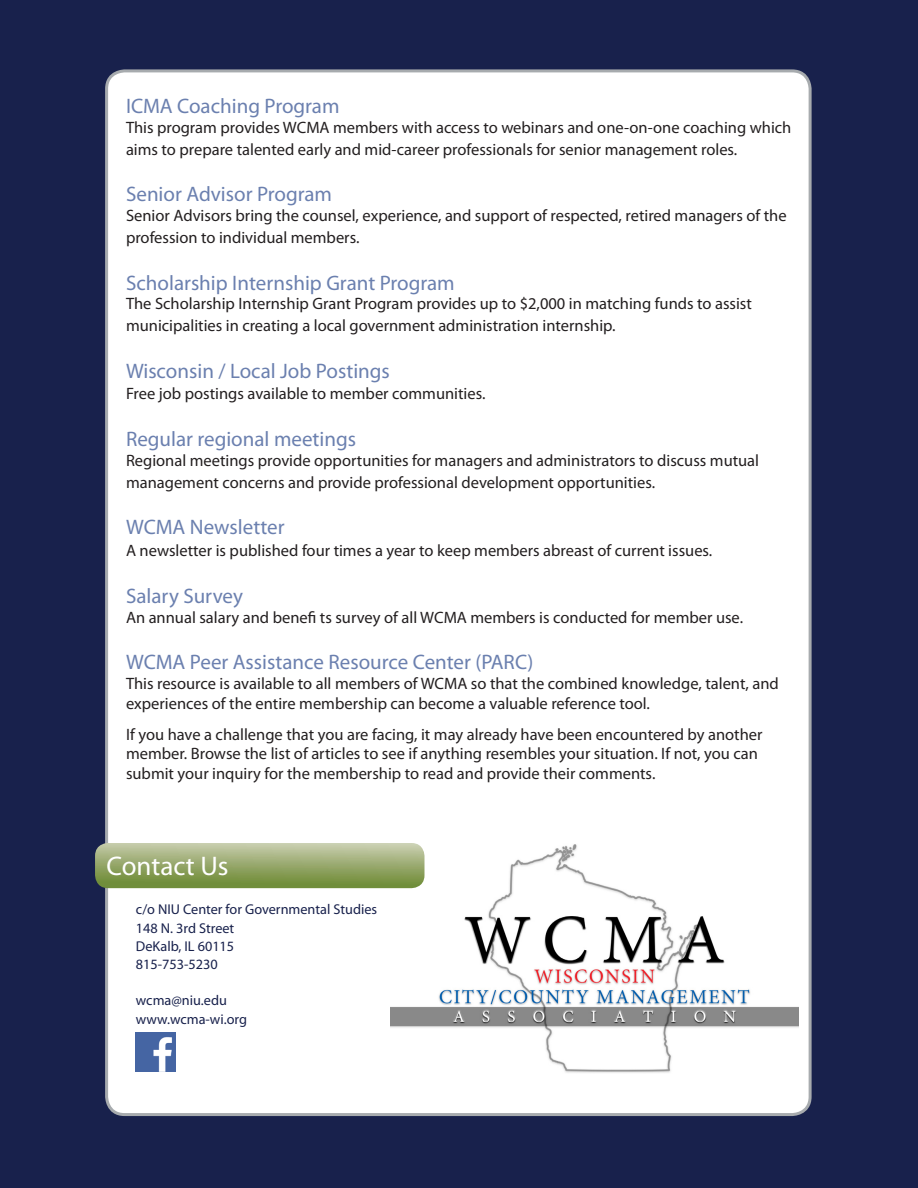
<style>
.page{position:relative;width:918px;height:1188px;background:#18214c}
.page>*{position:absolute;margin:0;border:0;box-sizing:border-box;transform-origin:0 0}
.t1{font:27px "Myriad Pro";color:#fff}
.t2{font:21px "Myriad Pro";color:#6b80af}
.t3{font:16.5px/21.6px "Myriad Pro";color:#231f20}
.t4{font:14.25px "Myriad Pro";color:#18214c}
</style>
<div class="page">
<div style="left:107px;top:71px;width:703px;height:1044px;background:#fff;border-radius:18px"></div>
<img style="left:390px;top:844px;width:408px;height:229px">
<svg style="left:95px;top:843px;width:329px;height:45px"></svg>
<img style="left:136px;top:1033px;width:39px;height:39px">
<p class="t2" style="left:126px;top:93px;width:215px">ICMA Coaching Program</p>
<p class="t3" style="left:126px;top:116px;width:667px">This program provides WCMA members with access to webinars and one-on-one coaching which aims to prepare talented early and mid-career professionals for senior management roles.</p>
<p class="t2" style="left:126px;top:181px;width:208px">Senior Advisor Program</p>
<p class="t3" style="left:126px;top:205px;width:662px">Senior Advisors bring the counsel, experience, and support of respected, retired managers of the profession to individual members.</p>
<p class="t2" style="left:126px;top:270px;width:330px">Scholarship Internship Grant Program</p>
<p class="t3" style="left:126px;top:293px;width:627px">The Scholarship Internship Grant Program provides up to $2,000 in matching funds to assist municipalities in creating a local government administration internship.</p>
<p class="t2" style="left:126px;top:358px;width:265px">Wisconsin / Local Job Postings</p>
<p class="t3" style="left:126px;top:383px;width:361px">Free job postings available to member communities.</p>
<p class="t2" style="left:126px;top:426px;width:232px">Regular regional meetings</p>
<p class="t3" style="left:126px;top:449px;width:635px">Regional meetings provide opportunities for managers and administrators to discuss mutual management concerns and provide professional development opportunities.</p>
<p class="t2" style="left:126px;top:514px;width:160px">WCMA Newsletter</p>
<p class="t3" style="left:126px;top:539px;width:588px">A newsletter is published four times a year to keep members abreast of current issues.</p>
<p class="t2" style="left:126px;top:583px;width:118px">Salary Survey</p>
<p class="t3" style="left:126px;top:606px;width:619px">An annual salary and benefi ts survey of all WCMA members is conducted for member use.</p>
<p class="t2" style="left:126px;top:649px;width:409px">WCMA Peer Assistance Resource Center (PARC)</p>
<p class="t3" style="left:126px;top:674px;width:654px;line-height:19.8px">This resource is available to all members of WCMA so that the combined knowledge, talent, and experiences of the entire membership can become a valuable reference tool.</p>
<p class="t3" style="left:126px;top:724px;width:638px;line-height:19.8px">If you have a challenge that you are facing, it may already have been encountered by another member. Browse the list of articles to see if anything resembles your situation. If not, you can submit your inquiry for the membership to read and provide their comments.</p>
<p class="t1" style="left:106px;top:849px;width:124px">Contact Us</p>
<p class="t4" style="left:136px;top:901px;width:243px">c/o NIU Center for Governmental Studies</p>
<p class="t4" style="left:136px;top:919px;width:100px">148 N. 3rd Street</p>
<p class="t4" style="left:136px;top:937px;width:100px">DeKalb, IL 60115</p>
<p class="t4" style="left:136px;top:955px;width:83px">815-753-5230</p>
<p class="t4" style="left:136px;top:992px;width:92px">wcma@niu.edu</p>
<p class="t4" style="left:136px;top:1010px;width:113px">www.wcma-wi.org</p>
</div>
